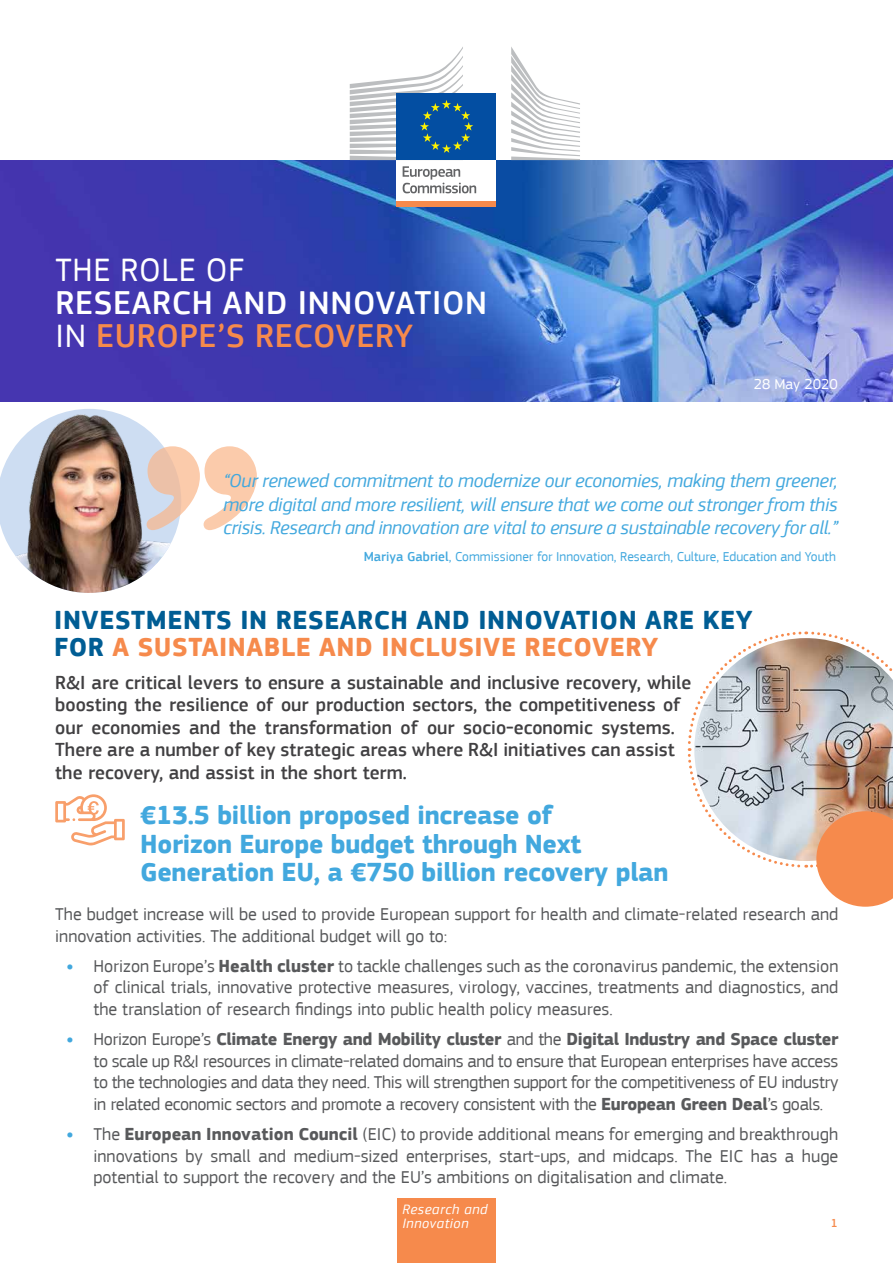
<style>
.page{position:relative;width:893px;height:1263px;background:#fff}
.page>*{position:absolute;margin:0;border:0;box-sizing:border-box;transform-origin:0 0}
.t1{font:700 39px/46.8px "EC Square Sans Pro";color:#fff}
.t2{font:500 34.05px/33px "EC Square Sans Pro";letter-spacing:.02em;color:#fff}
.t3{font:34.05px "EC Square Sans Pro";letter-spacing:.02em;color:#fff}
.t4{font:700 27px/28.5px "EC Square Sans Pro";letter-spacing:-.01em;color:#42a8de}
.t5{font:700 27px/27px "EC Square Sans Pro";letter-spacing:.02em;color:#005d94}
.t6{font:500 19.5px/22.5px "EC Square Sans Pro";color:#414042}
.t7{font:italic 19.5px/23.4px "EC Square Sans Pro";letter-spacing:-.01em;color:#42a8de;text-align:justify}
.t8{font:18px/21.6px "EC Square Sans Pro";color:#58595b;text-align:justify}
.t9{font:15px "EC Square Sans Pro";color:#fff}
.t10{font:italic 14.25px/14px "EC Square Sans Pro";letter-spacing:.04em;color:#fff}
.t11{font:13.5px "EC Square Sans Pro";color:#42a8de}
.t12{font:500 12px "EC Square Sans Pro";color:#f68a4c}
.s1{font-weight:400}
.s2{color:#f68a4c}
.s3{font-weight:500}
.s4{font-weight:700;color:#42a8de}
.s5{font-weight:700}
</style>
<div class="page">
<img style="left:687px;top:631px;width:206px;height:276px">
<svg style="left:0;top:409px;width:257px;height:184px"></svg>
<img style="left:0;top:161px;width:893px;height:241px">
<svg style="left:55px;top:794px;width:70px;height:51px"></svg>
<div style="left:397px;top:158px;width:99px;height:44px;background:#fff"></div>
<svg style="left:403px;top:166px;width:73px;height:27px"></svg>
<svg style="left:511px;top:47px;width:69px;height:113px"></svg>
<div style="left:397px;top:94px;width:99px;height:66px;background:#034ea2"></div>
<svg style="left:350px;top:47px;width:123px;height:113px"></svg>
<div style="left:397px;top:201px;width:99px;height:6px;background:#f68a4c"></div>
<div style="left:397px;top:1198px;width:98px;height:65px;background:#f68a4c"></div>
<h2 class="t3" style="left:56px;top:250px;width:190px">THE ROLE OF</h2>
<h2 class="t2" style="left:56px;top:287px;width:433px">RESEARCH AND INNOVATION<br><span class="s1">IN</span> <span class="s2">EUROPE’S RECOVERY</span></h2>
<h1 class="t1" style="left:68px;top:280px;width:318px">EU CORONAVIRUS<br>RESPONSE</h1>
<p class="t9" style="left:754px;top:375px;width:85px">28 May 2020</p>
<p class="t7" style="left:223px;top:469px;width:616px">“Our renewed commitment to modernize our economies, making them greener, more digital and more resilient, will ensure that we come out stronger from this crisis. Research and innovation are vital to ensure a sustainable recovery for all.”</p>
<p class="t11" style="left:364px;top:549px;width:474px"><span class="s3">Mariya Gabriel</span>, Commissioner for Innovation, Research, Culture, Education and Youth</p>
<h3 class="t5" style="left:54px;top:608px;width:700px">INVESTMENTS IN RESEARCH AND INNOVATION ARE KEY<br>FOR <span class="s2">A SUSTAINABLE AND INCLUSIVE RECOVERY</span></h3>
<p class="t6" style="left:55px;top:672px;width:638px">R&amp;I are critical levers to ensure a sustainable and inclusive recovery, while boosting the resilience of our production sectors, the competitiveness of our economies and the transformation of our socio-economic systems.<br>There are a number of key strategic areas where R&amp;I initiatives can assist the recovery, and assist in the short term.</p>
<h3 class="t4" style="left:140px;top:802px;width:530px">€13.5 billion proposed increase of<br>Horizon Europe budget through Next<br>Generation EU, a €750 billion recovery plan</h3>
<p class="t8" style="left:55px;top:903px;width:784px">The budget increase will be used to provide European support for health and climate-related research and innovation activities. The additional budget will go to:</p>
<p class="t8" style="left:94px;top:955px;width:746px;text-indent:-27px"><span class="s4">•</span> Horizon Europe’s <span class="s5">Health cluster</span> to tackle challenges such as the coronavirus pandemic, the extension of clinical trials, innovative protective measures, virology, vaccines, treatments and diagnostics, and the translation of research findings into public health policy measures.</p>
<p class="t8" style="left:94px;top:1028px;width:746px;text-indent:-27px"><span class="s4">•</span> Horizon Europe’s <span class="s5">Climate Energy and Mobility cluster</span> and the <span class="s5">Digital Industry and Space cluster </span>to scale up R&amp;I resources in climate-related domains and to ensure that European enterprises have access to the technologies and data they need. This will strengthen support for the competitiveness of EU industry in related economic sectors and promote a recovery consistent with the <span class="s5">European Green Deal</span>’s goals.</p>
<p class="t8" style="left:94px;top:1123px;width:746px;text-indent:-27px"><span class="s4">•</span> The <span class="s5">European Innovation Council</span> (EIC) to provide additional means for emerging and breakthrough innovations by small and medium-sized enterprises, start-ups, and midcaps. The EIC has a huge potential to support the recovery and the EU’s ambitions on digitalisation and climate.</p>
<p class="t10" style="left:402px;top:1203px;width:87px">Research and<br>Innovation</p>
<p class="t12" style="left:831px;top:1216px;width:8px">1</p>
</div>
